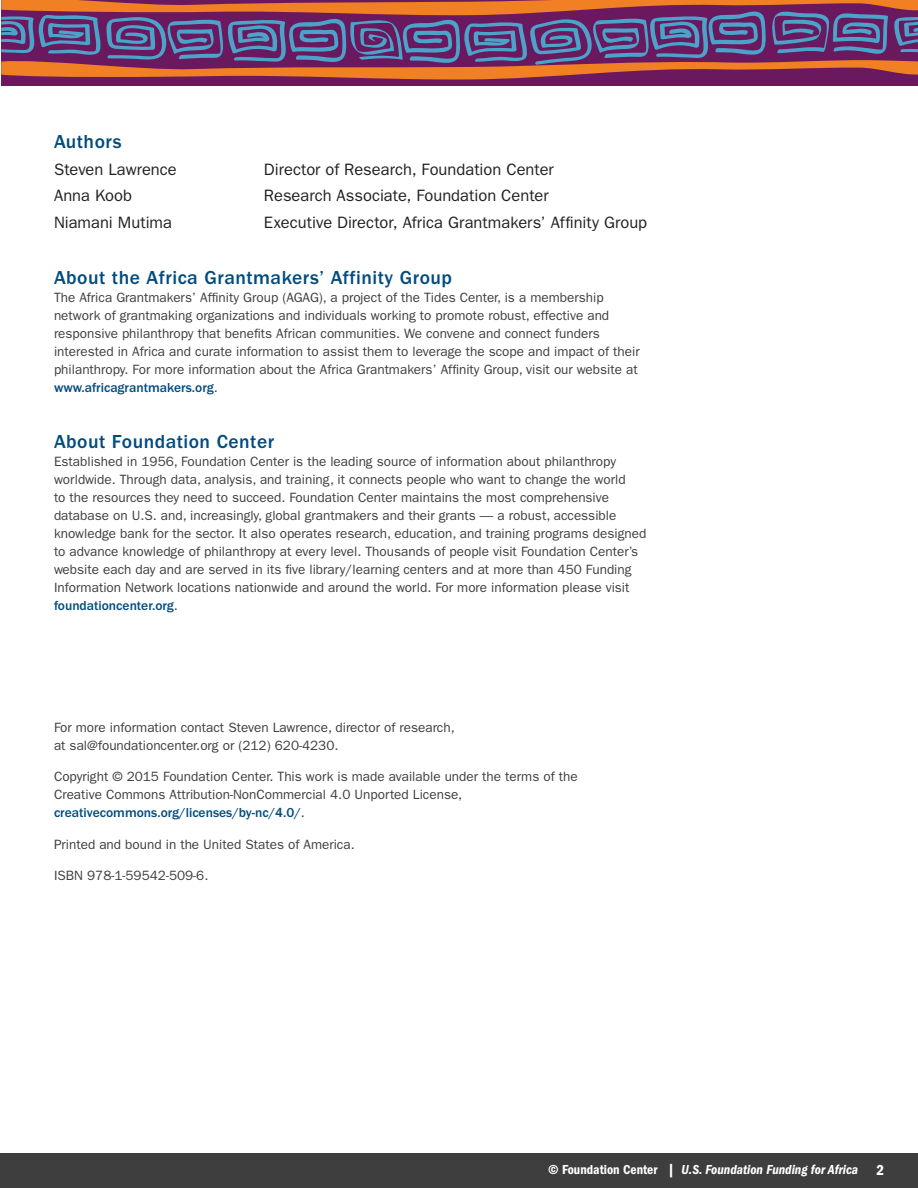
<style>
.page{position:relative;width:918px;height:1188px;background:#fff}
.page>*{position:absolute;margin:0;border:0;box-sizing:border-box;transform-origin:0 0}
.t1{font:500 19.5px "ITC Franklin Gothic Std";letter-spacing:.025em;color:#014b7f}
.t2{font:16.5px "ITC Franklin Gothic Std";color:#231f20}
.t3{font:13.5px/18px "ITC Franklin Gothic Std";color:#3e3e3f}
.t4{font:13.5px "ITC Franklin Gothic Std Dm Cd It";color:#fff}
.s1{font-weight:500;color:#014b7f}
.s2{font-family:"ITC Franklin Gothic Std Dm Cd"}
.s3{font-family:"ITC Franklin Gothic Std Dm Cd";font-size:15px}
</style>
<div class="page">
<div style="left:0;top:1153px;width:918px;height:35px;background:#3e3e3f"></div>
<div style="left:1px;top:0;width:917px;height:86px;background:#6a195f"></div>
<svg style="left:1px;top:0;width:917px;height:80px"></svg>
<h1 class="t1" style="left:54px;top:131px;width:69px">Authors</h1>
<p class="t2" style="left:54px;top:160px;width:124px">Steven Lawrence</p>
<p class="t2" style="left:264px;top:160px;width:291px">Director of Research, Foundation Center</p>
<p class="t2" style="left:54px;top:186px;width:80px">Anna Koob</p>
<p class="t2" style="left:264px;top:186px;width:286px">Research Associate, Foundation Center</p>
<p class="t2" style="left:54px;top:212px;width:120px">Niamani Mutima</p>
<p class="t2" style="left:264px;top:212px;width:385px">Executive Director, Africa Grantmakers’ Affinity Group</p>
<h1 class="t1" style="left:54px;top:266px;width:400px">About the Africa Grantmakers’ Affinity Group</h1>
<p class="t3" style="left:54px;top:288px;width:587px">The Africa Grantmakers’ Affinity Group (AGAG), a project of the Tides Center, is a membership network of grantmaking organizations and individuals working to promote robust, effective and responsive philanthropy that benefits African communities. We convene and connect funders interested in Africa and curate information to assist them to leverage the scope and impact of their philanthropy. For more information about the Africa Grantmakers’ Affinity Group, visit our website at <span class="s1">www.africagrantmakers.org</span>.</p>
<h1 class="t1" style="left:54px;top:431px;width:222px">About Foundation Center</h1>
<p class="t3" style="left:54px;top:453px;width:594px">Established in 1956, Foundation Center is the leading source of information about philanthropy worldwide. Through data, analysis, and training, it connects people who want to change the world<br>to the resources they need to succeed. Foundation Center maintains the most comprehensive database on U.S. and, increasingly, global grantmakers and their grants — a robust, accessible knowledge bank for the sector. It also operates research, education, and training programs designed to advance knowledge of philanthropy at every level. Thousands of people visit Foundation Center’s website each day and are served in its five library/learning centers and at more than 450 Funding Information Network locations nationwide and around the world. For more information please visit <span class="s1">foundationcenter.org</span>.</p>
<p class="t3" style="left:54px;top:718px;width:402px">For more information contact Steven Lawrence, director of research, at sal@foundationcenter.org or (212) 620-4230.</p>
<p class="t3" style="left:54px;top:768px;width:525px">Copyright © 2015 Foundation Center. This work is made available under the terms of the<br>Creative Commons Attribution-NonCommercial 4.0 Unported License, <span class="s1">creativecommons.org/licenses/by-nc/4.0/</span>.</p>
<p class="t3" style="left:54px;top:835px;width:302px">Printed and bound in the United States of America.</p>
<p class="t3" style="left:54px;top:867px;width:156px">ISBN 978-1-59542-509-6.</p>
<p class="t4" style="left:548px;top:1162px;width:338px"><span class="s2">© Foundation Center |</span> U.S. Foundation Funding for Africa <span class="s3">2</span></p>
</div>
